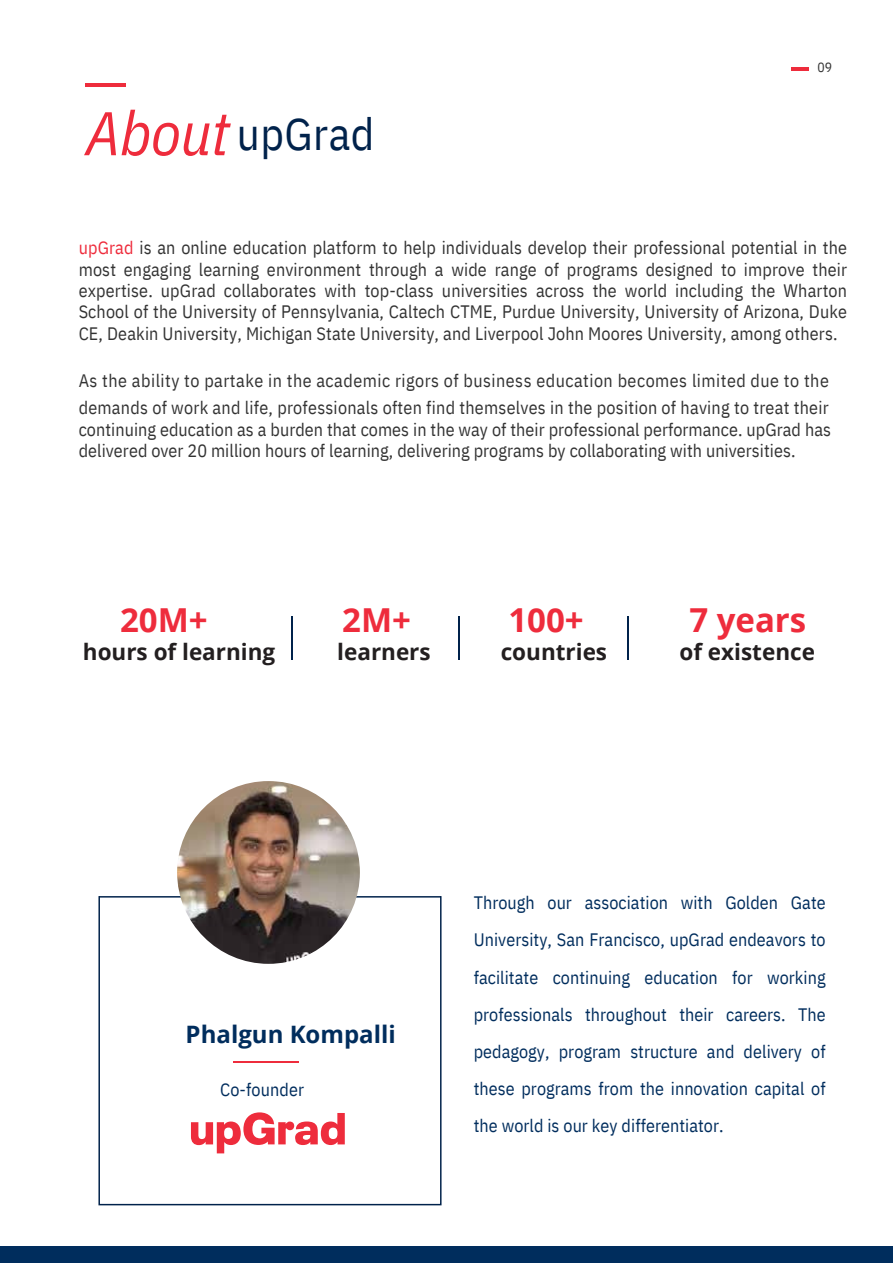
<style>
.page{position:relative;width:893px;height:1264px;background:#fff}
.page>*{position:absolute;margin:0;border:0;box-sizing:border-box;transform-origin:0 0}
.t1{font:italic 61.5px "IBM Plex Sans Cond";letter-spacing:-.01em;color:#ee2c3c}
.t2{font:45px "IBM Plex Sans Cond";letter-spacing:.01em;color:#00224b}
.t3{font:700 33px "Open Sans";color:#ee2c3c}
.t4{font:700 24px "Open Sans";color:#002d5d}
.t5{font:700 22.5px "Open Sans";color:#231f20}
.t6{font:18px/21.3px "IBM Plex Sans Cond";letter-spacing:.01em;color:#333;text-align:justify}
.t7{font:18px/37.2px "IBM Plex Sans Cond";letter-spacing:.005em;color:#002d5d;text-align:justify}
.t8{font:13.5px "IBM Plex Sans Cond";color:#333}
.s1{color:#ee2c3c}
</style>
<div class="page">
<hr style="left:85px;top:83px;width:40px;height:3px;background:#ee2c3c">
<hr style="left:292px;top:616px;width:1px;height:43px;background:#00224b">
<svg style="left:98px;top:896px;width:343px;height:309px"></svg>
<hr style="left:234px;top:1061px;width:64px;height:1px;background:#ee2c3c">
<svg style="left:285px;top:1112px;width:60px;height:32px"></svg>
<svg style="left:191px;top:1112px;width:83px;height:41px"></svg>
<hr style="left:458px;top:616px;width:1px;height:43px;background:#00224b">
<hr style="left:627px;top:616px;width:2px;height:43px;background:#00224b">
<div style="left:0;top:1245px;width:892px;height:17px;background:#002d5d"></div>
<hr style="left:791px;top:68px;width:17px;height:3px;background:#ee2c3c">
<img style="left:177px;top:781px;width:183px;height:182px;border-radius:50%">
<p class="t1" style="left:86px;top:92px;width:145px">About</p>
<p class="t2" style="left:237px;top:104px;width:139px">upGrad</p>
<p class="t8" style="left:817px;top:58px;width:16px">09</p>
<p class="t6" style="left:79px;top:237px;width:769px"><span class="s1">upGrad</span> is an online education platform to help individuals develop their professional potential in the most engaging learning environment through a wide range of programs designed to improve their expertise. upGrad collaborates with top-class universities across the world including the Wharton School of the University of Pennsylvania, Caltech CTME, Purdue University, University of Arizona, Duke CE, Deakin University, Michigan State University, and Liverpool John Moores University, among others.</p>
<p class="t6" style="left:79px;top:370px;width:751px">As the ability to partake in the academic rigors of business education becomes limited due to the</p>
<p class="t6" style="left:79px;top:397px;width:751px">demands of work and life, professionals often find themselves in the position of having to treat their</p>
<p class="t6" style="left:79px;top:418px;width:753px">continuing education as a burden that comes in the way of their professional performance. upGrad has</p>
<p class="t6" style="left:79px;top:439px;width:718px">delivered over 20 million hours of learning, delivering programs by collaborating with universities.</p>
<p class="t3" style="left:120px;top:596px;width:89px">20M+</p>
<p class="t3" style="left:342px;top:596px;width:70px">2M+</p>
<p class="t3" style="left:508px;top:596px;width:77px">100+</p>
<p class="t3" style="left:689px;top:596px;width:118px">7 years</p>
<p class="t5" style="left:83px;top:635px;width:194px">hours of learning</p>
<p class="t5" style="left:337px;top:635px;width:95px">learners</p>
<p class="t5" style="left:500px;top:635px;width:108px">countries</p>
<p class="t5" style="left:679px;top:635px;width:137px">of existence</p>
<p class="t4" style="left:186px;top:1017px;width:211px">Phalgun Kompalli</p>
<p class="t7" style="left:220px;top:1070px;width:86px">Co-founder</p>
<p class="t7" style="left:473px;top:883px;width:353px">Through our association with Golden Gate University, San Francisco, upGrad endeavors to facilitate continuing education for working professionals throughout their careers. The pedagogy, program structure and delivery of these programs from the innovation capital of the world is our key differentiator.</p>
</div>
